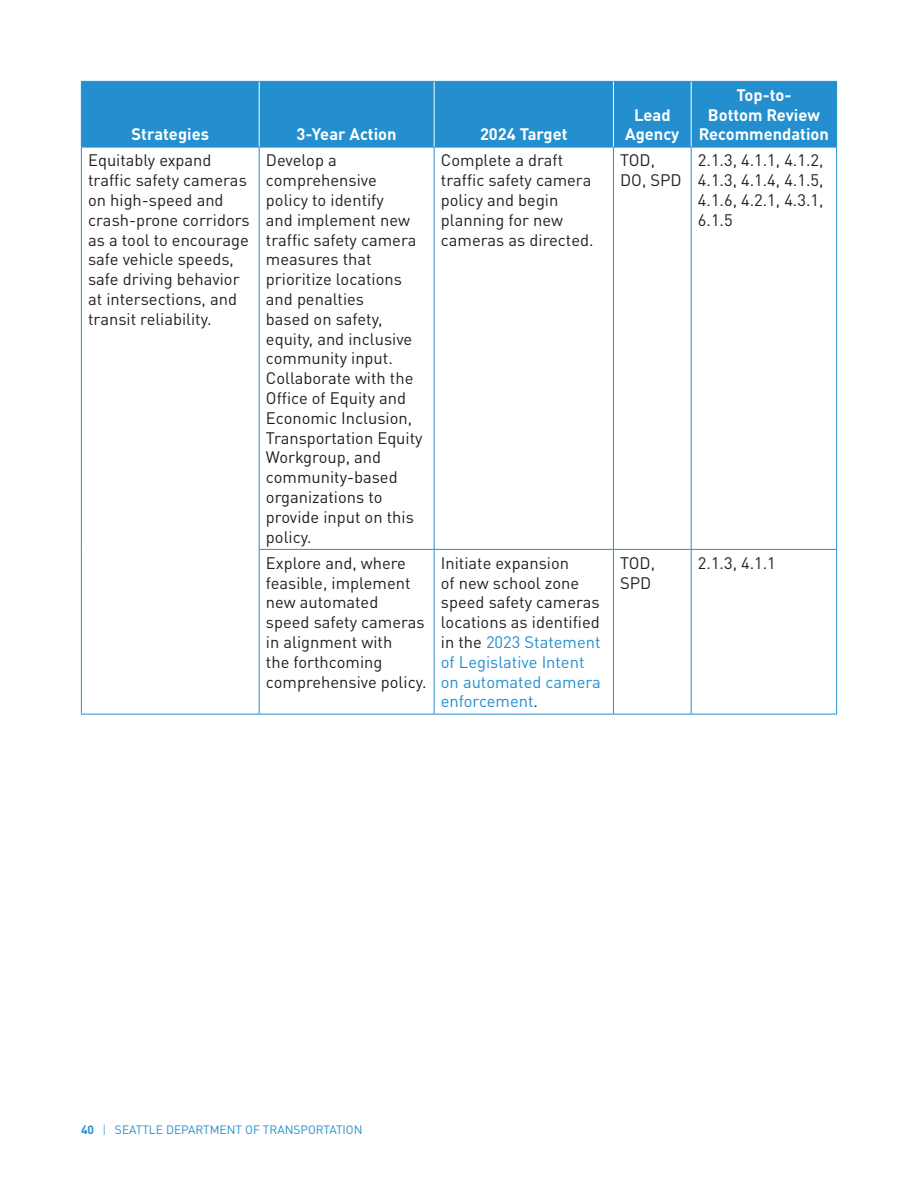
<style>
.page{position:relative;width:918px;height:1188px;background:#fff}
.page>*{position:absolute;margin:0;border:0;box-sizing:border-box;transform-origin:0 0}
.TBL{font:16.5px/19.8px "DIN Pro";color:#231f20}
.TBL-2{font:700 16.5px/19.8px "DIN Pro";color:#fff;text-align:center}
.t1{font:12px "DIN Pro";color:#238fcf}
.s1{color:#238fcf}
.s2{font-weight:700}
.s3{font-weight:300}
</style>
<div class="page">
<div style="left:82px;top:82px;width:754px;height:65px;background:#238fcf"></div>
<hr style="left:81px;top:81px;width:178px;height:1px;background:#238fcf">
<hr style="left:81px;top:82px;width:1px;height:65px;background:#238fcf">
<hr style="left:259px;top:81px;width:175px;height:1px;background:#238fcf">
<hr style="left:434px;top:81px;width:179px;height:1px;background:#238fcf">
<hr style="left:613px;top:81px;width:78px;height:1px;background:#238fcf">
<hr style="left:691px;top:81px;width:146px;height:1px;background:#238fcf">
<hr style="left:836px;top:82px;width:1px;height:65px;background:#238fcf">
<hr style="left:81px;top:147px;width:178px;height:1px;background:#238fcf">
<hr style="left:259px;top:147px;width:175px;height:1px;background:#238fcf">
<hr style="left:434px;top:147px;width:179px;height:1px;background:#238fcf">
<hr style="left:613px;top:147px;width:78px;height:1px;background:#238fcf">
<hr style="left:691px;top:147px;width:146px;height:1px;background:#238fcf">
<hr style="left:81px;top:147px;width:1px;height:402px;background:#238fcf">
<hr style="left:259px;top:147px;width:1px;height:402px;background:#238fcf">
<hr style="left:434px;top:147px;width:1px;height:402px;background:#238fcf">
<hr style="left:613px;top:147px;width:1px;height:402px;background:#238fcf">
<hr style="left:691px;top:147px;width:1px;height:402px;background:#238fcf">
<hr style="left:836px;top:147px;width:1px;height:402px;background:#238fcf">
<hr style="left:81px;top:549px;width:1px;height:165px;background:#238fcf">
<hr style="left:259px;top:549px;width:175px;height:1px;background:#238fcf">
<hr style="left:259px;top:550px;width:1px;height:164px;background:#238fcf">
<hr style="left:434px;top:549px;width:179px;height:1px;background:#238fcf">
<hr style="left:434px;top:550px;width:1px;height:164px;background:#238fcf">
<hr style="left:613px;top:549px;width:78px;height:1px;background:#238fcf">
<hr style="left:613px;top:550px;width:1px;height:164px;background:#238fcf">
<hr style="left:691px;top:549px;width:146px;height:1px;background:#238fcf">
<hr style="left:691px;top:550px;width:1px;height:164px;background:#238fcf">
<hr style="left:836px;top:550px;width:1px;height:164px;background:#238fcf">
<hr style="left:81px;top:714px;width:178px;height:1px;background:#238fcf">
<hr style="left:259px;top:714px;width:175px;height:1px;background:#238fcf">
<hr style="left:434px;top:714px;width:179px;height:1px;background:#238fcf">
<hr style="left:613px;top:714px;width:78px;height:1px;background:#238fcf">
<hr style="left:691px;top:714px;width:146px;height:1px;background:#238fcf">
<hr style="left:259px;top:82px;width:1px;height:65px;background:#fff">
<hr style="left:434px;top:82px;width:1px;height:65px;background:#fff">
<hr style="left:613px;top:82px;width:1px;height:65px;background:#fff">
<hr style="left:691px;top:82px;width:1px;height:65px;background:#fff">
<p class="TBL-2" style="left:132px;top:123px;width:79px">Strategies</p>
<p class="TBL-2" style="left:297px;top:123px;width:102px">3-Year Action</p>
<p class="TBL-2" style="left:480px;top:123px;width:89px">2024 Target</p>
<p class="TBL-2" style="left:625px;top:103px;width:56px">Lead<br>Agency</p>
<p class="TBL-2" style="left:699px;top:83px;width:132px">Top-to-<br>Bottom Review<br>Recommendation</p>
<p class="TBL" style="left:88px;top:149px;width:163px">Equitably expand traffic safety cameras on high-speed and crash-prone corridors as a tool to encourage safe vehicle speeds, safe driving behavior at intersections, and transit reliability.</p>
<p class="TBL" style="left:266px;top:149px;width:158px">Develop a comprehensive policy to identify<br>and implement new traffic safety camera measures that prioritize locations and penalties<br>based on safety, equity, and inclusive community input.<br>Collaborate with the<br>Office of Equity and<br>Economic Inclusion,<br>Transportation Equity<br>Workgroup, and community-based organizations to provide input on this policy.</p>
<p class="TBL" style="left:441px;top:149px;width:154px">Complete a draft traffic safety camera policy and begin planning for new cameras as directed.</p>
<p class="TBL" style="left:620px;top:149px;width:63px">TOD,<br>DO, SPD</p>
<p class="TBL" style="left:698px;top:149px;width:127px;text-align:justify">2.1.3, 4.1.1, 4.1.2, 4.1.3, 4.1.4, 4.1.5, 4.1.6, 4.2.1, 4.3.1, 6.1.5</p>
<p class="TBL" style="left:266px;top:551px;width:162px">Explore and, where feasible, implement new automated<br>speed safety cameras in alignment with<br>the forthcoming comprehensive policy.</p>
<p class="TBL" style="left:441px;top:551px;width:162px">Initiate expansion<br>of new school zone speed safety cameras locations as identified in the <span class="s1">2023 Statement of Legislative Intent on automated camera enforcement</span>.</p>
<p class="TBL" style="left:620px;top:551px;width:36px">TOD,<br>SPD</p>
<p class="TBL" style="left:698px;top:551px;width:79px">2.1.3, 4.1.1</p>
<p class="t1" style="left:81px;top:1120px;width:283px"><span class="s2">40</span> <span class="s3">|</span> SEATTLE DEPARTMENT OF TRANSPORTATION</p>
</div>
